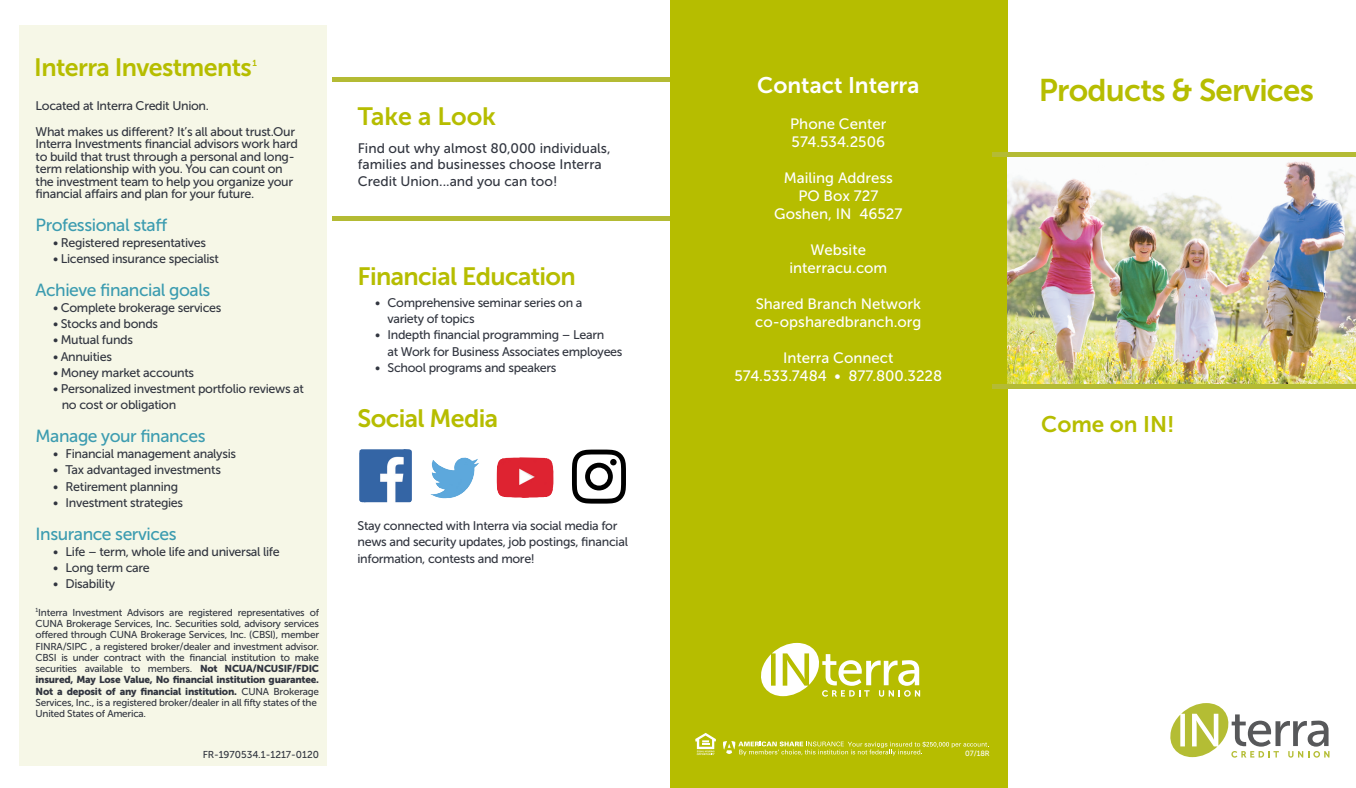
<style>
.page{position:relative;width:1356px;height:788px;background:#fff}
.page>*{position:absolute;margin:0;border:0;box-sizing:border-box;transform-origin:0 0}
.Brochure_title{font:31.25px "Museo Sans 700";letter-spacing:-.025em;color:#b6bd00}
.subheads_red_187{font:25px "Museo Sans 700";letter-spacing:-.025em;color:#b6bd00}
.call_to_action_head{font:25px "Museo Sans 700";color:#b6bd00}
.addresses{font:22.5px "Museo Sans 700";color:#fff}
.Cover_subtitle{font:22.5px "Museo Sans 700";color:#b6bd00}
.mini_subheads_navy_3{font:17.5px "Museo Sans 500";letter-spacing:-.025em;color:#3c9cb0}
.addresses-2{font:15px "Museo Sans 500";color:#fff}
.call_to_action_body{font:13.75px/16.8px "Museo Sans 500";color:#323640}
.body_copy{font:12.5px/16.2px "Museo Sans 500";letter-spacing:-.025em;color:#323640}
.subheads_red_187-2{font:12.5px/12.5px "Museo Sans 500";letter-spacing:-.025em;color:#323640}
.subheads_red_187-3{font:10px/11.2px "Museo Sans 500";letter-spacing:-.025em;color:#323640;text-align:justify}
.body_copy_bulleted{font:10px "Museo Sans 500";color:#323640}
.subheads_red_187-4{font:8.75px "Museo Sans 700";color:#b6bd00}
.body_copy-2{font:7.5px "Museo Sans 500";color:#fff}
.s1{font-family:"Museo Sans 900"}
</style>
<div class="page">
<hr style="left:332px;top:216px;width:358px;height:4px;background:#b4bb34">
<div style="left:332px;top:77px;width:358px;height:5px;background:#b4bb34"></div>
<div style="left:670px;top:0;width:338px;height:788px;background:#b6bd00"></div>
<div style="left:20px;top:25px;width:307px;height:740px;background:#f6f7e7"></div>
<img style="left:1008px;top:161px;width:348px;height:223px">
<hr style="left:992px;top:153px;width:364px;height:4px;background:#b4bb34">
<hr style="left:992px;top:384px;width:364px;height:4px;background:#b4bb34">
<img style="left:359px;top:449px;width:195px;height:53px">
<svg style="left:572px;top:449px;width:54px;height:54px"></svg>
<svg style="left:695px;top:733px;width:21px;height:22px"></svg>
<svg style="left:723px;top:741px;width:266px;height:14px"></svg>
<svg style="left:761px;top:642px;width:159px;height:54px"></svg>
<svg style="left:1170px;top:703px;width:159px;height:54px"></svg>
<p class="subheads_red_187" style="left:34px;top:53px;width:219px">Interra Investments</p>
<p class="subheads_red_187-4" style="left:252px;top:58px;width:6px">1</p>
<p class="subheads_red_187-2" style="left:36px;top:100px;width:175px">Located at Interra Credit Union.</p>
<p class="subheads_red_187-2" style="left:36px;top:125px;width:264px">What makes us different? It’s all about trust.Our Interra Investments financial advisors work hard to build that trust through a personal and long&shy;term relationship with you. You can count on the investment team to help you organize your financial affairs and plan for your future.</p>
<p class="mini_subheads_navy_3" style="left:36px;top:215px;width:133px">Professional staff</p>
<p class="body_copy" style="left:53px;top:234px;width:154px">• Registered representatives</p>
<p class="body_copy" style="left:53px;top:251px;width:167px">• Licensed insurance specialist</p>
<p class="mini_subheads_navy_3" style="left:36px;top:280px;width:176px">Achieve financial goals</p>
<p class="body_copy" style="left:53px;top:299px;width:170px">• Complete brokerage services</p>
<p class="body_copy" style="left:53px;top:316px;width:107px">• Stocks and bonds</p>
<p class="body_copy" style="left:53px;top:332px;width:81px">• Mutual funds</p>
<p class="body_copy" style="left:53px;top:348px;width:60px">• Annuities</p>
<p class="body_copy" style="left:53px;top:364px;width:143px">• Money market accounts</p>
<p class="body_copy" style="left:53px;top:381px;width:252px">• Personalized investment portfolio reviews at</p>
<p class="body_copy" style="left:62px;top:397px;width:116px">no cost or obligation</p>
<p class="mini_subheads_navy_3" style="left:36px;top:426px;width:171px">Manage your finances</p>
<p class="body_copy" style="left:53px;top:446px;width:184px">• Financial management analysis</p>
<p class="body_copy" style="left:53px;top:462px;width:169px">• Tax advantaged investments</p>
<p class="body_copy" style="left:53px;top:478px;width:127px">• Retirement planning</p>
<p class="body_copy" style="left:53px;top:494px;width:132px">• Investment strategies</p>
<p class="mini_subheads_navy_3" style="left:36px;top:524px;width:143px">Insurance services</p>
<p class="body_copy" style="left:53px;top:543px;width:228px">• Life – term, whole life and universal life</p>
<p class="body_copy" style="left:53px;top:559px;width:98px">• Long term care</p>
<p class="body_copy" style="left:53px;top:576px;width:64px">• Disability</p>
<p class="subheads_red_187-3" style="left:36px;top:606px;width:285px"><sup>1</sup>Interra Investment Advisors are registered representatives of CUNA Brokerage Services, Inc. Securities sold, advisory services offered through CUNA Brokerage Services, Inc. (CBSI), member FINRA/SIPC , a registered broker/dealer and investment advisor.<br>CBSI is under contract with the financial institution to make securities available to members. <span class="s1">Not NCUA/NCUSIF/FDIC insured, May Lose Value, No financial institution guarantee.<br>Not a deposit of any financial institution.</span> CUNA Brokerage Services, Inc., is a registered broker/dealer in all fifty states of the</p>
<p class="subheads_red_187-3" style="left:36px;top:708px;width:112px">United States of America.</p>
<p class="body_copy_bulleted" style="left:203px;top:749px;width:118px">FR-1970534.1-1217-0120</p>
<p class="call_to_action_head" style="left:358px;top:102px;width:140px">Take a Look</p>
<p class="call_to_action_body" style="left:358px;top:139px;width:254px">Find out why almost 80,000 individuals, families and businesses choose Interra<br>Credit Union...and you can too!</p>
<p class="subheads_red_187" style="left:357px;top:262px;width:220px">Financial Education</p>
<p class="body_copy" style="left:387px;top:294px;width:196px;text-indent:-12px">• Comprehensive seminar series on a variety of topics</p>
<p class="body_copy" style="left:387px;top:327px;width:236px;text-indent:-12px">• Indepth financial programming – Learn<br>at Work for Business Associates employees</p>
<p class="body_copy" style="left:375px;top:359px;width:183px">• School programs and speakers</p>
<p class="subheads_red_187" style="left:357px;top:404px;width:142px">Social Media</p>
<p class="body_copy" style="left:357px;top:517px;width:272px">Stay connected with Interra via social media for news and security updates, job postings, financial information, contests and more!</p>
<p class="addresses" style="left:757px;top:72px;width:164px">Contact Interra</p>
<p class="addresses-2" style="left:790px;top:115px;width:98px">Phone Center</p>
<p class="addresses-2" style="left:791px;top:133px;width:95px">574.534.2506</p>
<p class="addresses-2" style="left:784px;top:169px;width:110px">Mailing Address</p>
<p class="addresses-2" style="left:798px;top:187px;width:81px">PO Box 727</p>
<p class="addresses-2" style="left:774px;top:205px;width:130px">Goshen, IN 46527</p>
<p class="addresses-2" style="left:810px;top:241px;width:57px">Website</p>
<p class="addresses-2" style="left:789px;top:259px;width:99px">interracu.com</p>
<p class="addresses-2" style="left:755px;top:295px;width:167px">Shared Branch Network</p>
<p class="addresses-2" style="left:755px;top:313px;width:168px">co-opsharedbranch.org</p>
<p class="addresses-2" style="left:783px;top:349px;width:112px">Interra Connect</p>
<p class="addresses-2" style="left:734px;top:367px;width:209px">574.533.7484 • 877.800.3228</p>
<p class="Brochure_title" style="left:1039px;top:73px;width:276px">Products &amp; Services</p>
<p class="Cover_subtitle" style="left:1041px;top:412px;width:135px">Come on IN!</p>
<p class="body_copy-2" style="left:965px;top:749px;width:26px">07/18R</p>
</div>
